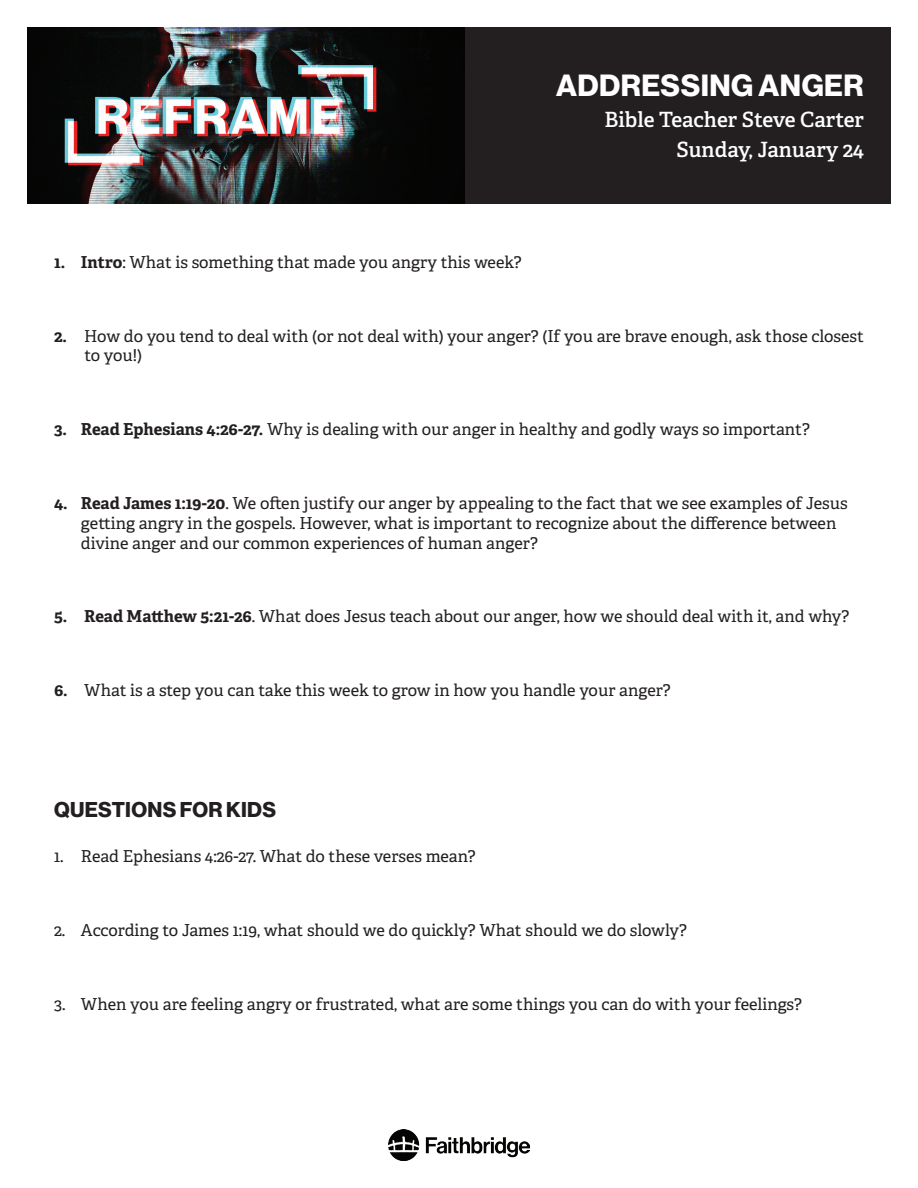
<style>
.page{position:relative;width:918px;height:1188px;background:#fff}
.page>*{position:absolute;margin:0;border:0;box-sizing:border-box;transform-origin:0 0}
.t1{font:30px "N Haas Grotesk DS Pro 75 Bd";letter-spacing:.015em;color:#fff}
.t2{font:21px/29.4px "Adelle PE Sb";color:#fff;text-align:right}
.t3{font:21px "N Haas Grotesk DS Pro 75 Bd";letter-spacing:.015em;color:#231f20}
.t4{font:16.5px/19.8px "Adelle PE";color:#231f20}
.s1{font-weight:700}
</style>
<div class="page">
<div style="left:27px;top:27px;width:864px;height:176px;background:#231f20"></div>
<img style="left:27px;top:27px;width:438px;height:176px">
<img style="left:388px;top:1130px;width:142px;height:31px">
<h1 class="t1" style="left:556px;top:68px;width:309px">ADDRESSING ANGER</h1>
<p class="t2" style="left:604px;top:104px;width:261px">Bible Teacher Steve Carter<br>Sunday, January 24</p>
<p class="t4" style="left:54px;top:251px;width:469px"><span class="s1">1. Intro</span>: What is something that made you angry this week?</p>
<p class="t4" style="left:85px;top:325px;width:781px;text-indent:-31px"><span class="s1">2.</span> How do you tend to deal with (or not deal with) your anger? (If you are brave enough, ask those closest to you!)</p>
<p class="t4" style="left:54px;top:419px;width:757px"><span class="s1">3. Read Ephesians 4:26-27.</span> Why is dealing with our anger in healthy and godly ways so important?</p>
<p class="t4" style="left:81px;top:493px;width:768px;text-indent:-27px"><span class="s1">4. Read James 1:19-20</span>. We often justify our anger by appealing to the fact that we see examples of Jesus getting angry in the gospels. However, what is important to recognize about the difference between divine anger and our common experiences of human anger?</p>
<p class="t4" style="left:54px;top:606px;width:797px"><span class="s1">5. Read Matthew 5:21-26</span>. What does Jesus teach about our anger, how we should deal with it, and why?</p>
<p class="t4" style="left:54px;top:680px;width:618px"><span class="s1">6.</span> What is a step you can take this week to grow in how you handle your anger?</p>
<p class="t3" style="left:54px;top:797px;width:223px">QUESTIONS FOR KIDS</p>
<p class="t4" style="left:54px;top:846px;width:423px">1. Read Ephesians 4:26-27. What do these verses mean?</p>
<p class="t4" style="left:54px;top:919px;width:635px">2. According to James 1:19, what should we do quickly? What should we do slowly?</p>
<p class="t4" style="left:54px;top:993px;width:750px">3. When you are feeling angry or frustrated, what are some things you can do with your feelings?</p>
</div>
